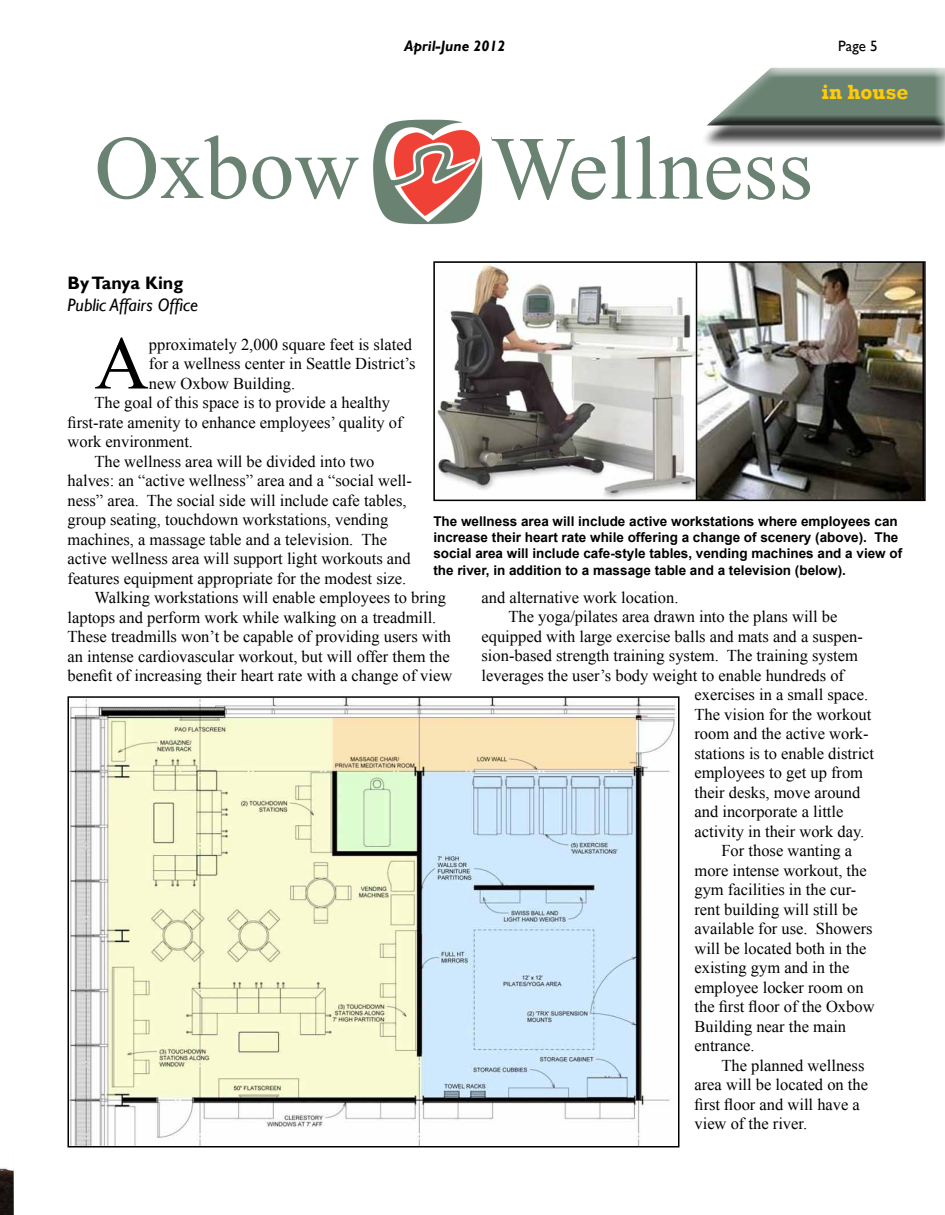
<style>
.page{position:relative;width:945px;height:1215px;background:#fff}
.page>*{position:absolute;margin:0;border:0;box-sizing:border-box;transform-origin:0 0}
.t1{font:90px "Times New Roman";color:#698272}
.t2{font:75.45px "Times New Roman";color:#000}
.t3{font:700 21px "Rockwell";color:#ffcb05}
.t4{font:italic 18px "Gill Sans";color:#000}
.t5{font:700 18px "Gill Sans";color:#000}
.t6{font:16.5px "Times New Roman";color:#000}
.t7{font:italic 700 15px "Gill Sans";color:#000}
.t8{font:15px "Gill Sans";color:#000}
.t9{font:700 13.5px/16.2px "Arial";color:#000}
</style>
<div class="page">
<img style="left:0;top:1167px;width:14px;height:48px">
<img style="left:437px;top:264px;width:486px;height:234px">
<div style="left:433px;top:261px;width:493px;height:240px;border:2px solid #000"></div>
<img style="left:71px;top:699px;width:605px;height:446px">
<div style="left:68px;top:696px;width:612px;height:452px;border:2px solid #000"></div>
<div style="left:701px;top:74px;width:244px;height:74px;background:#000;opacity:.75"></div>
<div style="left:698px;top:58px;width:247px;height:77px;background:#fff;opacity:.75"></div>
<div style="left:704px;top:65px;width:241px;height:61px;background:#fff;opacity:.75"></div>
<div style="left:704px;top:115px;width:241px;height:11px;background:#000;opacity:.75"></div>
<img style="left:373px;top:119px;width:119px;height:106px">
<p class="t7" style="left:404px;top:38px;width:103px">April-June 2012</p>
<p class="t8" style="left:838px;top:38px;width:41px">Page 5</p>
<p class="t3" style="left:822px;top:79px;width:88px">in house</p>
<h1 class="t1" style="left:94px;top:107px;width:266px">Oxbow</h1>
<h1 class="t1" style="left:490px;top:108px;width:324px">Wellness</h1>
<p class="t5" style="left:68px;top:272px;width:117px">By Tanya King</p>
<p class="t4" style="left:68px;top:294px;width:132px">Public Affairs Office</p>
<h2 class="t2" style="left:94px;top:313px;width:56px">A</h2>
<p class="t6" style="left:149px;top:333px;width:265px">pproximately 2,000 square feet is slated</p>
<p class="t6" style="left:149px;top:352px;width:268px">for a wellness center in Seattle District’s</p>
<p class="t6" style="left:149px;top:372px;width:148px">new Oxbow Building.</p>
<p class="t6" style="left:95px;top:391px;width:297px">The goal of this space is to provide a healthy</p>
<p class="t6" style="left:68px;top:411px;width:337px">first-rate amenity to enhance employees’ quality of</p>
<p class="t6" style="left:68px;top:430px;width:127px">work environment.</p>
<p class="t6" style="left:95px;top:450px;width:282px">The wellness area will be divided into two</p>
<p class="t6" style="left:68px;top:469px;width:346px">halves: an “active wellness” area and a “social well-</p>
<p class="t6" style="left:68px;top:489px;width:341px">ness” area. The social side will include cafe tables,</p>
<p class="t6" style="left:68px;top:508px;width:322px">group seating, touchdown workstations, vending</p>
<p class="t6" style="left:68px;top:528px;width:321px">machines, a massage table and a television. The</p>
<p class="t6" style="left:68px;top:547px;width:345px">active wellness area will support light workouts and</p>
<p class="t6" style="left:68px;top:567px;width:340px">features equipment appropriate for the modest size.</p>
<p class="t6" style="left:95px;top:586px;width:353px">Walking workstations will enable employees to bring</p>
<p class="t6" style="left:68px;top:606px;width:370px">laptops and perform work while walking on a treadmill.</p>
<p class="t6" style="left:68px;top:625px;width:385px">These treadmills won’t be capable of providing users with</p>
<p class="t6" style="left:68px;top:645px;width:384px">an intense cardiovascular workout, but will offer them the</p>
<p class="t6" style="left:68px;top:664px;width:386px">benefit of increasing their heart rate with a change of view</p>
<p class="t9" style="left:433px;top:514px;width:470px">The wellness area will include active workstations where employees can increase their heart rate while offering a change of scenery (above). The social area will include cafe-style tables, vending machines and a view of the river, in addition to a massage table and a television (below).</p>
<p class="t6" style="left:482px;top:586px;width:199px">and alternative work location.</p>
<p class="t6" style="left:508px;top:606px;width:331px">The yoga/pilates area drawn into the plans will be</p>
<p class="t6" style="left:482px;top:625px;width:383px">equipped with large exercise balls and mats and a suspen-</p>
<p class="t6" style="left:482px;top:645px;width:378px">sion-based strength training system. The training system</p>
<p class="t6" style="left:482px;top:664px;width:364px">leverages the user’s body weight to enable hundreds of</p>
<p class="t6" style="left:694px;top:684px;width:175px">exercises in a small space.</p>
<p class="t6" style="left:694px;top:703px;width:178px">The vision for the workout</p>
<p class="t6" style="left:694px;top:723px;width:176px">room and the active work-</p>
<p class="t6" style="left:694px;top:742px;width:181px">stations is to enable district</p>
<p class="t6" style="left:694px;top:762px;width:170px">employees to get up from</p>
<p class="t6" style="left:694px;top:781px;width:167px">their desks, move around</p>
<p class="t6" style="left:694px;top:801px;width:150px">and incorporate a little</p>
<p class="t6" style="left:694px;top:820px;width:171px">activity in their work day.</p>
<p class="t6" style="left:721px;top:840px;width:132px">For those wanting a</p>
<p class="t6" style="left:694px;top:859px;width:174px">more intense workout, the</p>
<p class="t6" style="left:694px;top:879px;width:163px">gym facilities in the cur-</p>
<p class="t6" style="left:694px;top:898px;width:165px">rent building will still be</p>
<p class="t6" style="left:694px;top:918px;width:180px">available for use. Showers</p>
<p class="t6" style="left:694px;top:937px;width:173px">will be located both in the</p>
<p class="t6" style="left:694px;top:957px;width:156px">existing gym and in the</p>
<p class="t6" style="left:694px;top:976px;width:171px">employee locker room on</p>
<p class="t6" style="left:694px;top:996px;width:182px">the first floor of the Oxbow</p>
<p class="t6" style="left:694px;top:1015px;width:153px">Building near the main</p>
<p class="t6" style="left:694px;top:1035px;width:62px">entrance.</p>
<p class="t6" style="left:721px;top:1054px;width:144px">The planned wellness</p>
<p class="t6" style="left:694px;top:1074px;width:175px">area will be located on the</p>
<p class="t6" style="left:694px;top:1093px;width:167px">first floor and will have a</p>
<p class="t6" style="left:694px;top:1113px;width:114px">view of the river.</p>
</div>
